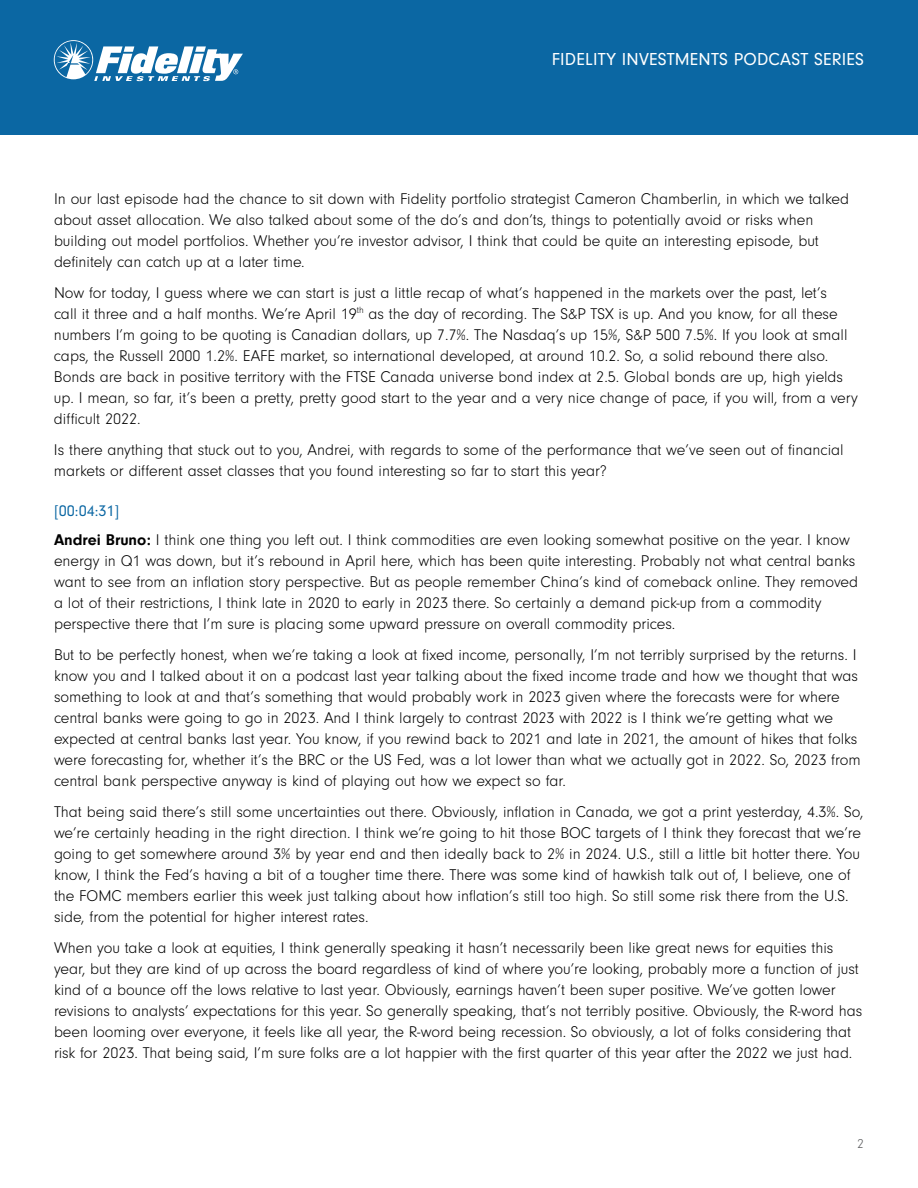
<style>
.page{position:relative;width:918px;height:1188px;background:#fff}
.page>*{position:absolute;margin:0;border:0;box-sizing:border-box;transform-origin:0 0}
.t1{font:18px "Neuzeit Gro";letter-spacing:.01em;color:#fff}
.t2{font:300 16.2px/21px "Neuzeit Gro";color:#000}
.t3{font:300 13.5px "Neuzeit Gro";color:#58595b}
.s1{font-weight:400;color:#0b67a3}
.s2{font-weight:700}
</style>
<div class="page">
<div style="left:0;top:0;width:918px;height:135px;background:#0b67a3"></div>
<svg style="left:54px;top:40px;width:189px;height:41px"></svg>
<p class="t1" style="left:552px;top:49px;width:314px">FIDELITY INVESTMENTS PODCAST SERIES</p>
<p class="t2" style="left:54px;top:189px;width:797px">In our last episode had the chance to sit down with Fidelity portfolio strategist Cameron Chamberlin, in which we talked about asset allocation. We also talked about some of the do’s and don’ts, things to potentially avoid or risks when building out model portfolios. Whether you’re investor advisor, I think that could be quite an interesting episode, but definitely can catch up at a later time.</p>
<p class="t2" style="left:54px;top:282px;width:805px">Now for today, I guess where we can start is just a little recap of what’s happened in the markets over the past, let’s<br>call it three and a half months. We’re April 19<sup>th</sup> as the day of recording. The S&amp;P TSX is up. And you know, for all these numbers I’m going to be quoting is Canadian dollars, up 7.7%. The Nasdaq’s up 15%, S&amp;P 500 7.5%. If you look at small caps, the Russell 2000 1.2%. EAFE market, so international developed, at around 10.2. So, a solid rebound there also.<br>Bonds are back in positive territory with the FTSE Canada universe bond index at 2.5. Global bonds are up, high yields up. I mean, so far, it’s been a pretty, pretty good start to the year and a very nice change of pace, if you will, from a very difficult 2022.</p>
<p class="t2" style="left:54px;top:439px;width:791px">Is there anything that stuck out to you, Andrei, with regards to some of the performance that we’ve seen out of financial markets or different asset classes that you found interesting so far to start this year?</p>
<p class="t2" style="left:54px;top:497px;width:797px;line-height:29.2px"><span class="s1">[00:04:31]<br></span><span class="s2">Andrei Bruno:</span> I think one thing you left out. I think commodities are even looking somewhat positive on the year. I know</p>
<p class="t2" style="left:54px;top:551px;width:806px">energy in Q1 was down, but it’s rebound in April here, which has been quite interesting. Probably not what central banks want to see from an inflation story perspective. But as people remember China’s kind of comeback online. They removed a lot of their restrictions, I think late in 2020 to early in 2023 there. So certainly a demand pick-up from a commodity perspective there that I’m sure is placing some upward pressure on overall commodity prices.</p>
<p class="t2" style="left:54px;top:645px;width:808px">But to be perfectly honest, when we’re taking a look at fixed income, personally, I’m not terribly surprised by the returns. I know you and I talked about it on a podcast last year talking about the fixed income trade and how we thought that was something to look at and that’s something that would probably work in 2023 given where the forecasts were for where central banks were going to go in 2023. And I think largely to contrast 2023 with 2022 is I think we’re getting what we expected at central banks last year. You know, if you rewind back to 2021 and late in 2021, the amount of hikes that folks were forecasting for, whether it’s the BRC or the US Fed, was a lot lower than what we actually got in 2022. So, 2023 from central bank perspective anyway is kind of playing out how we expect so far.</p>
<p class="t2" style="left:54px;top:801px;width:811px">That being said there’s still some uncertainties out there. Obviously, inflation in Canada, we got a print yesterday, 4.3%. So, we’re certainly heading in the right direction. I think we’re going to hit those BOC targets of I think they forecast that we’re going to get somewhere around 3% by year end and then ideally back to 2% in 2024. U.S., still a little bit hotter there. You know, I think the Fed’s having a bit of a tougher time there. There was some kind of hawkish talk out of, I believe, one of the FOMC members earlier this week just talking about how inflation’s still too high. So still some risk there from the U.S. side, from the potential for higher interest rates.</p>
<p class="t2" style="left:54px;top:937px;width:810px">When you take a look at equities, I think generally speaking it hasn’t necessarily been like great news for equities this year, but they are kind of up across the board regardless of kind of where you’re looking, probably more a function of just kind of a bounce off the lows relative to last year. Obviously, earnings haven’t been super positive. We’ve gotten lower revisions to analysts’ expectations for this year. So generally speaking, that’s not terribly positive. Obviously, the R-word has been looming over everyone, it feels like all year, the R-word being recession. So obviously, a lot of folks considering that risk for 2023. That being said, I’m sure folks are a lot happier with the first quarter of this year after the 2022 we just had.</p>
<p class="t3" style="left:857px;top:1137px;width:8px">2</p>
</div>
